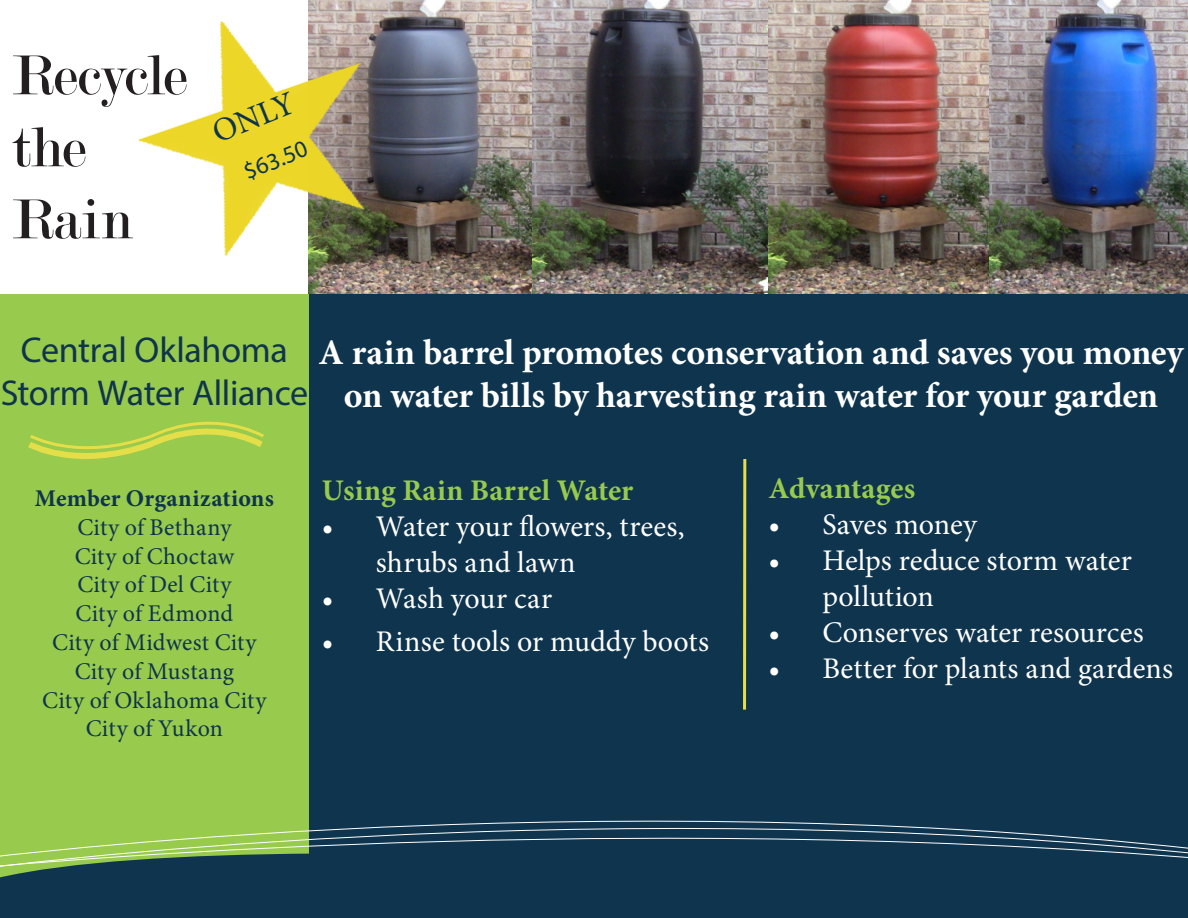
<style>
.page{position:relative;width:1188px;height:918px;background:#fff}
.page>*{position:absolute;margin:0;border:0;box-sizing:border-box;transform-origin:0 0}
.t1{font:60px "Modern";letter-spacing:-.03em;color:#231f20}
.t2{font:60px "Modern";letter-spacing:-.005em;color:#231f20}
.t3{font:700 36px/43.2px "Minion Pro";letter-spacing:-.005em;color:#fff;text-align:center}
.t4{font:36px "Myriad Pro";letter-spacing:-.01em;color:#0f344e}
.t5{font:33px "Minion Pro";color:#0f344e}
.t6{font:30px/36px "Minion Pro";color:#fff}
.t7{font:700 30px "Minion Pro";letter-spacing:.005em;color:#97ca4d}
.t8{font:24px "Minion Pro";letter-spacing:.01em;color:#0f344e}
.t9{font:700 24px "Minion Pro";letter-spacing:.01em;color:#0f344e}
.t10{font:24px "Myriad Pro";color:#0f344e}
</style>
<div class="page">
<img style="left:531px;top:0;width:237px;height:295px">
<img style="left:768px;top:0;width:420px;height:295px">
<img style="left:309px;top:0;width:222px;height:295px">
<img style="left:138px;top:0;width:277px;height:279px">
<div style="left:309px;top:295px;width:879px;height:623px;background:#0f344e"></div>
<div style="left:0;top:295px;width:309px;height:623px;background:#97ca4d"></div>
<svg style="left:28px;top:421px;width:236px;height:38px"></svg>
<div style="left:0;top:870px;width:309px;height:48px;background:#0f344e"></div>
<svg style="left:0;top:862px;width:309px;height:8px"></svg>
<svg style="left:0;top:820px;width:1188px;height:42px"></svg>
<hr style="left:743px;top:459px;width:3px;height:251px;background:#e4df48">
<p class="t1" style="left:12px;top:45px;width:177px">Recycle</p>
<p class="t2" style="left:12px;top:117px;width:76px">the</p>
<p class="t2" style="left:12px;top:189px;width:123px">Rain</p>
<p class="t5" style="left:206px;top:113px;width:87px;rotate:-22deg">ONLY</p>
<p class="t10" style="left:239px;top:159px;width:68px;rotate:-22deg">$63.50</p>
<p class="t4" style="left:21px;top:328px;width:268px">Central Oklahoma</p>
<p class="t4" style="left:1px;top:371px;width:309px">Storm Water Alliance</p>
<p class="t3" style="left:319px;top:330px;width:866px">A rain barrel promotes conservation and saves you money on water bills by harvesting rain water for your garden</p>
<p class="t9" style="left:35px;top:482px;width:241px">Member Organizations</p>
<p class="t8" style="left:77px;top:511px;width:156px">City of Bethany</p>
<p class="t8" style="left:75px;top:540px;width:161px">City of Choctaw</p>
<p class="t8" style="left:77px;top:569px;width:156px">City of Del City</p>
<p class="t8" style="left:76px;top:598px;width:159px">City of Edmond</p>
<p class="t8" style="left:52px;top:626px;width:206px">City of Midwest City</p>
<p class="t8" style="left:75px;top:655px;width:161px">City of Mustang</p>
<p class="t8" style="left:42px;top:684px;width:226px">City of Oklahoma City</p>
<p class="t8" style="left:86px;top:713px;width:139px">City of Yukon</p>
<p class="t7" style="left:322px;top:470px;width:313px">Using Rain Barrel Water</p>
<p class="t6" style="left:376px;top:509px;width:310px;text-indent:-54px">• Water your flowers, trees, shrubs and lawn</p>
<p class="t6" style="left:322px;top:581px;width:232px">• Wash your car</p>
<p class="t6" style="left:322px;top:624px;width:389px">• Rinse tools or muddy boots</p>
<p class="t7" style="left:768px;top:467px;width:148px">Advantages</p>
<p class="t6" style="left:768px;top:507px;width:210px">• Saves money</p>
<p class="t6" style="left:822px;top:543px;width:311px;text-indent:-54px">• Helps reduce storm water pollution</p>
<p class="t6" style="left:768px;top:615px;width:377px">• Conserves water resources</p>
<p class="t6" style="left:768px;top:651px;width:406px">• Better for plants and gardens</p>
</div>
